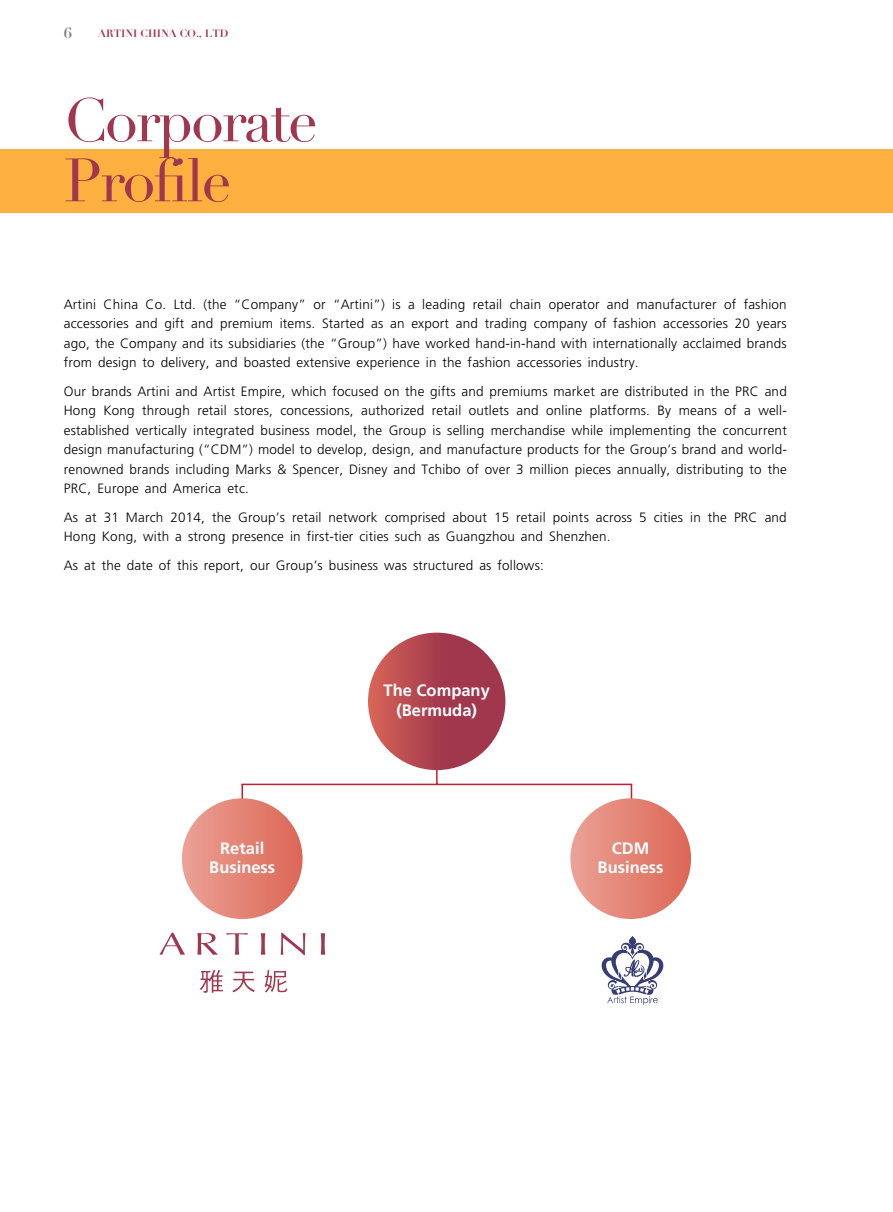
<style>
.page{position:relative;width:893px;height:1212px;background:#fff}
.page>*{position:absolute;margin:0;border:0;box-sizing:border-box;transform-origin:0 0}
.t1{font:60px/60px "Didot LT Std";letter-spacing:-.04em;color:#a0374e}
.t2{font:700 16.5px/19.8px "Frutiger LT Std";color:#fff;text-align:center}
.t3{font:700 15px "Didot LT Std";color:#808285}
.t4{font:300 13.5px/19.5px "Frutiger LT Std";letter-spacing:.015em;color:#000;text-align:justify}
.t5{font:700 10.5px "Didot LT Std";color:#a0374e}
</style>
<div class="page">
<div style="left:0;top:149px;width:893px;height:64px;background:#fbb040"></div>
<hr style="left:242px;top:784px;width:390px;height:1px;background:#be1e2d">
<hr style="left:241px;top:784px;width:2px;height:89px;background:#be1e2d">
<hr style="left:436px;top:647px;width:2px;height:137px;background:#be1e2d">
<hr style="left:631px;top:784px;width:1px;height:89px;background:#be1e2d">
<div style="left:368px;top:633px;width:137px;height:137px;background:linear-gradient(to right,#ce5d57,#912b4a);border-radius:69px"></div>
<div style="left:182px;top:798px;width:121px;height:121px;background:linear-gradient(to right,#eba195,#dd6958);border-radius:60px"></div>
<div style="left:570px;top:798px;width:121px;height:121px;background:linear-gradient(to right,#eba397,#dc6656);border-radius:60px"></div>
<svg style="left:601px;top:936px;width:63px;height:69px"></svg>
<svg style="left:159px;top:933px;width:26px;height:22px"></svg>
<svg style="left:197px;top:933px;width:21px;height:22px"></svg>
<svg style="left:226px;top:933px;width:22px;height:22px"></svg>
<svg style="left:261px;top:933px;width:4px;height:22px"></svg>
<svg style="left:281px;top:933px;width:24px;height:22px"></svg>
<svg style="left:321px;top:933px;width:4px;height:22px"></svg>
<svg style="left:265px;top:970px;width:22px;height:22px"></svg>
<svg style="left:200px;top:970px;width:23px;height:23px"></svg>
<svg style="left:232px;top:971px;width:23px;height:21px"></svg>
<p class="t3" style="left:64px;top:23px;width:10px">6</p>
<p class="t5" style="left:98px;top:26px;width:132px">ARTINI CHINA CO., LTD</p>
<h1 class="t1" style="left:64px;top:92px;width:256px">Corporate<br>Profile</h1>
<p class="t4" style="left:64px;top:295px;width:725px">Artini China Co. Ltd. (the “Company” or “Artini”) is a leading retail chain operator and manufacturer of fashion accessories and gift and premium items. Started as an export and trading company of fashion accessories 20 years ago, the Company and its subsidiaries (the “Group”) have worked hand-in-hand with internationally acclaimed brands from design to delivery, and boasted extensive experience in the fashion accessories industry.</p>
<p class="t4" style="left:64px;top:382px;width:725px">Our brands Artini and Artist Empire, which focused on the gifts and premiums market are distributed in the PRC and Hong Kong through retail stores, concessions, authorized retail outlets and online platforms. By means of a well&shy;established vertically integrated business model, the Group is selling merchandise while implementing the concurrent design manufacturing (“CDM”) model to develop, design, and manufacture products for the Group’s brand and world&shy;renowned brands including Marks &amp; Spencer, Disney and Tchibo of over 3 million pieces annually, distributing to the PRC, Europe and America etc.</p>
<p class="t4" style="left:64px;top:508px;width:724px">As at 31 March 2014, the Group’s retail network comprised about 15 retail points across 5 cities in the PRC and<br>Hong Kong, with a strong presence in first-tier cities such as Guangzhou and Shenzhen.</p>
<p class="t4" style="left:64px;top:556px;width:482px">As at the date of this report, our Group’s business was structured as follows:</p>
<p class="t2" style="left:383px;top:681px;width:108px">The Company (Bermuda)</p>
<p class="t2" style="left:209px;top:838px;width:67px">Retail<br>Business</p>
<p class="t2" style="left:598px;top:838px;width:67px">CDM<br>Business</p>
</div>
